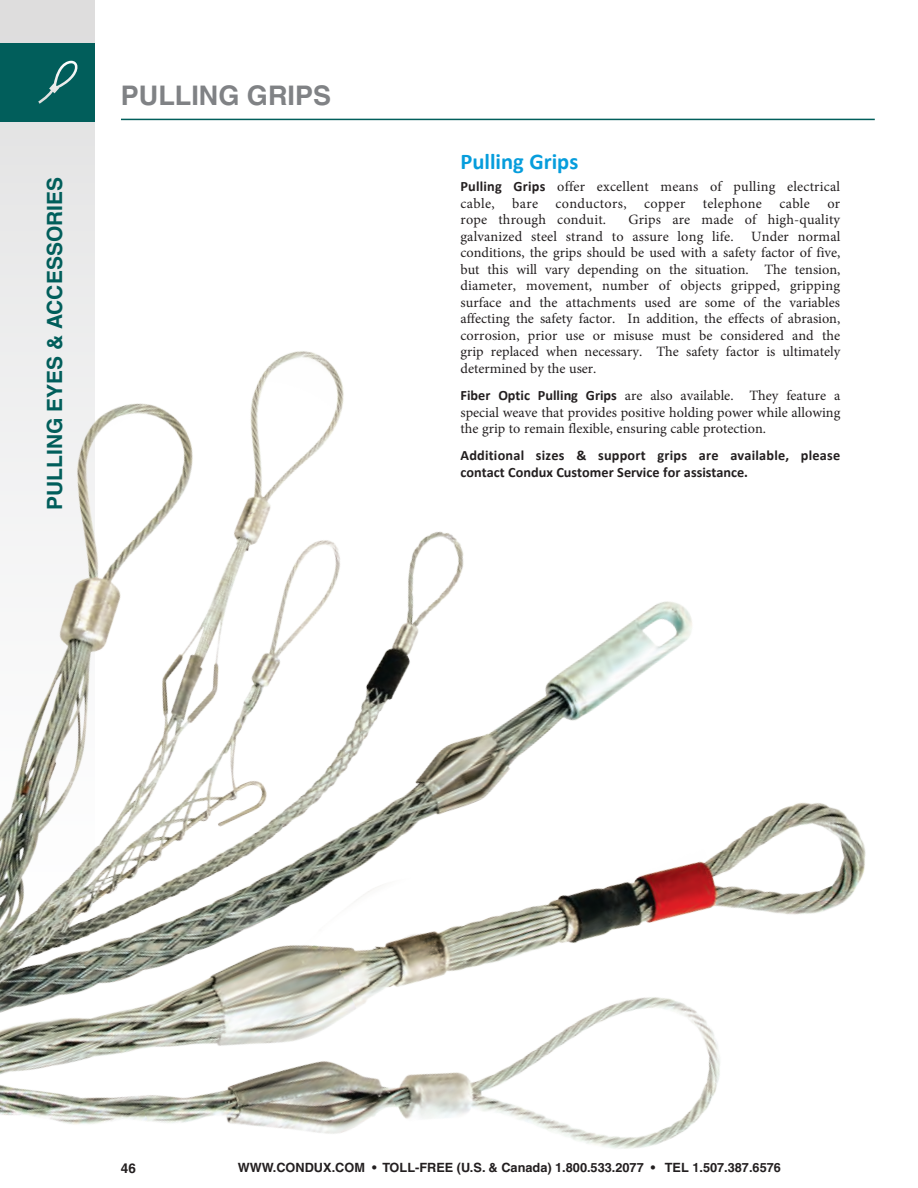
<style>
.page{position:relative;width:918px;height:1188px;background:#fff}
.page>*{position:absolute;margin:0;border:0;box-sizing:border-box;transform-origin:0 0}
.t1{font:700 27px "Helvetica";color:#808285}
.Product_Name-NEW{font:700 22.5px "Calibri";color:#069ddc}
.t2{font:700 21px "Helvetica";color:#015e5b}
.Body_Copy-NEW{font:14.25px/16.5px "Minion Pro";color:#231f20;text-align:justify}
.Body_Copy-NEW-2{font:700 14.25px/16.5px "Calibri";letter-spacing:.015em;color:#231f20}
.t3{font:700 13.5px "Helvetica";color:#231f20}
.t4{font:700 12.75px "Helvetica";color:#231f20}
.s1{font-family:"Calibri";font-weight:700}
</style>
<div class="page">
<div style="left:1px;top:0;width:93px;height:933px;background:#dedddd"></div>
<div style="left:0;top:43px;width:94px;height:79px;background:#015e5b"></div>
<svg style="left:38px;top:61px;width:40px;height:43px"></svg>
<hr style="left:121px;top:119px;width:754px;height:1px;background:#015e5b">
<img style="left:0;top:130px;width:866px;height:1019px">
<h3 class="t2" style="left:42px;top:510px;width:334px;rotate:-90deg">PULLING EYES &amp; ACCESSORIES</h3>
<p class="t1" style="left:121px;top:79px;width:212px">PULLING GRIPS</p>
<p class="Product_Name-NEW" style="left:460px;top:147px;width:119px">Pulling Grips</p>
<p class="Body_Copy-NEW" style="left:460px;top:178px;width:381px"><span class="s1">Pulling Grips</span> offer excellent means of pulling electrical cable, bare conductors, copper telephone cable or rope through conduit.</p>
<p class="Body_Copy-NEW" style="left:461px;top:211px;width:381px;text-indent:168px">Grips are made of high-quality galvanized steel strand to assure long life. Under normal conditions, the grips should be used with a safety factor of five, but this will vary depending on the situation. The tension, diameter, movement, number of objects gripped, gripping surface and the attachments used are some of the variables affecting the safety factor. In addition, the effects of abrasion, corrosion, prior use or misuse must be considered and the grip replaced when necessary. The safety factor is ultimately determined by the user.</p>
<p class="Body_Copy-NEW" style="left:461px;top:387px;width:381px"><span class="s1">Fiber Optic Pulling Grips</span> are also available. They feature a special weave that provides positive holding power while allowing the grip to remain flexible, ensuring cable protection.</p>
<p class="Body_Copy-NEW-2" style="left:461px;top:447px;width:381px">Additional sizes &amp; support grips are available, please contact Condux Customer Service for assistance.</p>
<p class="t3" style="left:121px;top:1160px;width:17px">46</p>
<p class="t4" style="left:238px;top:1160px;width:545px">WWW.CONDUX.COM • TOLL-FREE (U.S. &amp; Canada) 1.800.533.2077 • TEL 1.507.387.6576</p>
</div>
